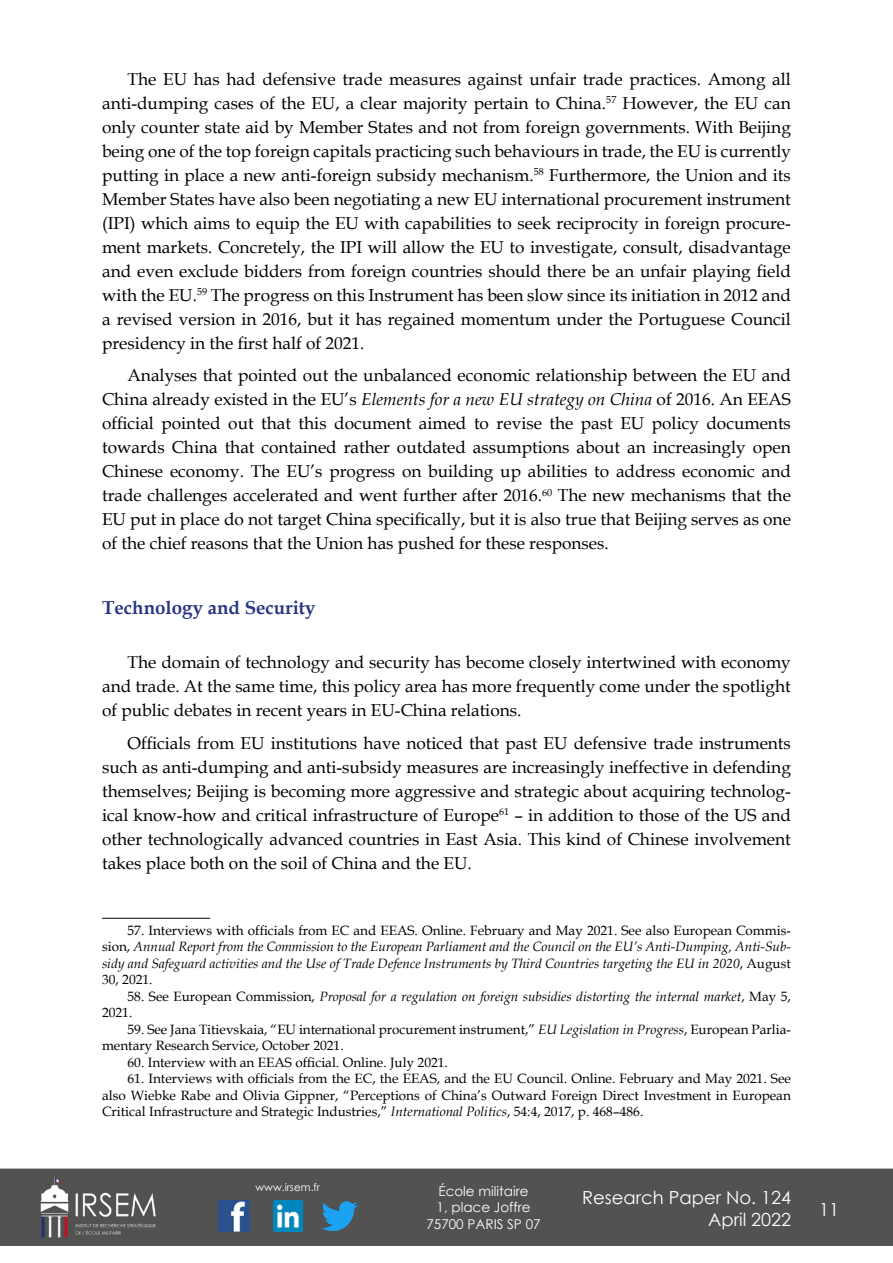
<style>
.page{position:relative;width:893px;height:1263px;background:#fff}
.page>*{position:absolute;margin:0;border:0;box-sizing:border-box;transform-origin:0 0}
.t1{font:700 18.75px "Book Antiqua";color:#283583}
.t2{font:18px/21.6px "Century Gothic";color:#fff;text-align:right}
.t3{font:17.25px/24px "Book Antiqua";color:#000;text-align:justify}
.t4{font:13.5px/16.5px "Book Antiqua";color:#000}
.t5{font:italic 13.5px/16.5px "Book Antiqua";color:#000;text-align:justify}
.t6{font:13.5px/16.2px "Century Gothic";color:#fff;text-align:center}
.t7{font:10.5px "Century Gothic";color:#fff}
.s1{font-style:italic}
.s2{font-style:normal}
</style>
<div class="page">
<div style="left:0;top:1168px;width:893px;height:78px;background:#525251;border:2px solid #525251"></div>
<img style="left:39px;top:1169px;width:117px;height:76px">
<img style="left:322px;top:1201px;width:36px;height:30px">
<img style="left:218px;top:1200px;width:31px;height:32px">
<img style="left:274px;top:1200px;width:28px;height:32px">
<hr style="left:102px;top:918px;width:108px;height:1px;background:#000">
<p class="t3" style="left:102px;top:67px;width:690px;text-indent:26px">The EU has had defensive trade measures against unfair trade practices. Among all anti-dumping cases of the EU, a clear majority pertain to China.<sup>57</sup> However, the EU can only counter state aid by Member States and not from foreign governments. With Beijing being one of the top foreign capitals practicing such behaviours in trade, the EU is currently putting in place a new anti-foreign subsidy mechanism.<sup>58</sup> Furthermore, the Union and its Member States have also been negotiating a new EU international procurement instrument (IPI) which aims to equip the EU with capabilities to seek reciprocity in foreign procure&shy;ment markets. Concretely, the IPI will allow the EU to investigate, consult, disadvantage and even exclude bidders from foreign countries should there be an unfair playing field with the EU.<sup>59</sup> The progress on this Instrument has been slow since its initiation in 2012 and a revised version in 2016, but it has regained momentum under the Portuguese Council presidency in the first half of 2021.</p>
<p class="t3" style="left:102px;top:363px;width:690px;text-indent:26px">Analyses that pointed out the unbalanced economic relationship between the EU and China already existed in the EU’s <span class="s1">Elements for a new EU strategy on China</span> of 2016. An EEAS official pointed out that this document aimed to revise the past EU policy documents towards China that contained rather outdated assumptions about an increasingly open Chinese economy. The EU’s progress on building up abilities to address economic and trade challenges accelerated and went further after 2016.<sup>60</sup> The new mechanisms that the EU put in place do not target China specifically, but it is also true that Beijing serves as one of the chief reasons that the Union has pushed for these responses.</p>
<p class="t1" style="left:102px;top:595px;width:215px">Technology and Security</p>
<p class="t3" style="left:102px;top:650px;width:690px;text-indent:26px">The domain of technology and security has become closely intertwined with economy and trade. At the same time, this policy area has more frequently come under the spotlight of public debates in recent years in EU-China relations.</p>
<p class="t3" style="left:102px;top:730px;width:690px;text-indent:26px">Officials from EU institutions have noticed that past EU defensive trade instruments such as anti-dumping and anti-subsidy measures are increasingly ineffective in defending themselves; Beijing is becoming more aggressive and strategic about acquiring technolog&shy;ical know-how and critical infrastructure of Europe<sup>61</sup> – in addition to those of the US and other technologically advanced countries in East Asia. This kind of Chinese involvement takes place both on the soil of China and the EU.</p>
<p class="t5" style="left:102px;top:921px;width:690px;text-indent:26px"><span class="s2">57. Interviews with officials from EC and EEAS. Online. February and May 2021. See also European Commis&shy;sion,</span> Annual Report from the Commission to the European Parliament and the Council on the EU’s Anti-Dumping, Anti-Sub&shy;sidy and Safeguard activities and the Use of Trade Defence Instruments by Third Countries targeting the EU in 2020<span class="s2">, August 30, 2021.</span></p>
<p class="t5" style="left:102px;top:987px;width:690px;text-indent:26px"><span class="s2">58. See European Commission,</span> Proposal for a regulation on foreign subsidies distorting the internal market<span class="s2">, May 5,<br>2021.</span></p>
<p class="t4" style="left:102px;top:1020px;width:690px;text-indent:26px">59. See Jana Titievskaia, “EU international procurement instrument,” <span class="s1">EU Legislation in Progress</span>, European Parlia&shy;mentary Research Service, October 2021.</p>
<p class="t4" style="left:128px;top:1053px;width:322px">60. Interview with an EEAS official. Online. July 2021.</p>
<p class="t4" style="left:102px;top:1070px;width:690px;text-align:justify;text-indent:26px">61. Interviews with officials from the EC, the EEAS, and the EU Council. Online. February and May 2021. See also Wiebke Rabe and Olivia Gippner, “Perceptions of China’s Outward Foreign Direct Investment in European Critical Infrastructure and Strategic Industries,” <span class="s1">International Politics</span>, 54:4, 2017, p. 468–486.</p>
<p class="t7" style="left:256px;top:1179px;width:66px">www.irsem.fr</p>
<p class="t6" style="left:426px;top:1183px;width:116px">École militaire<br>1, place Joffre<br>75700 PARIS SP 07</p>
<p class="t2" style="left:582px;top:1186px;width:210px">Research Paper No. 124<br>April 2022</p>
<p class="t2" style="left:819px;top:1198px;width:21px">11</p>
</div>
